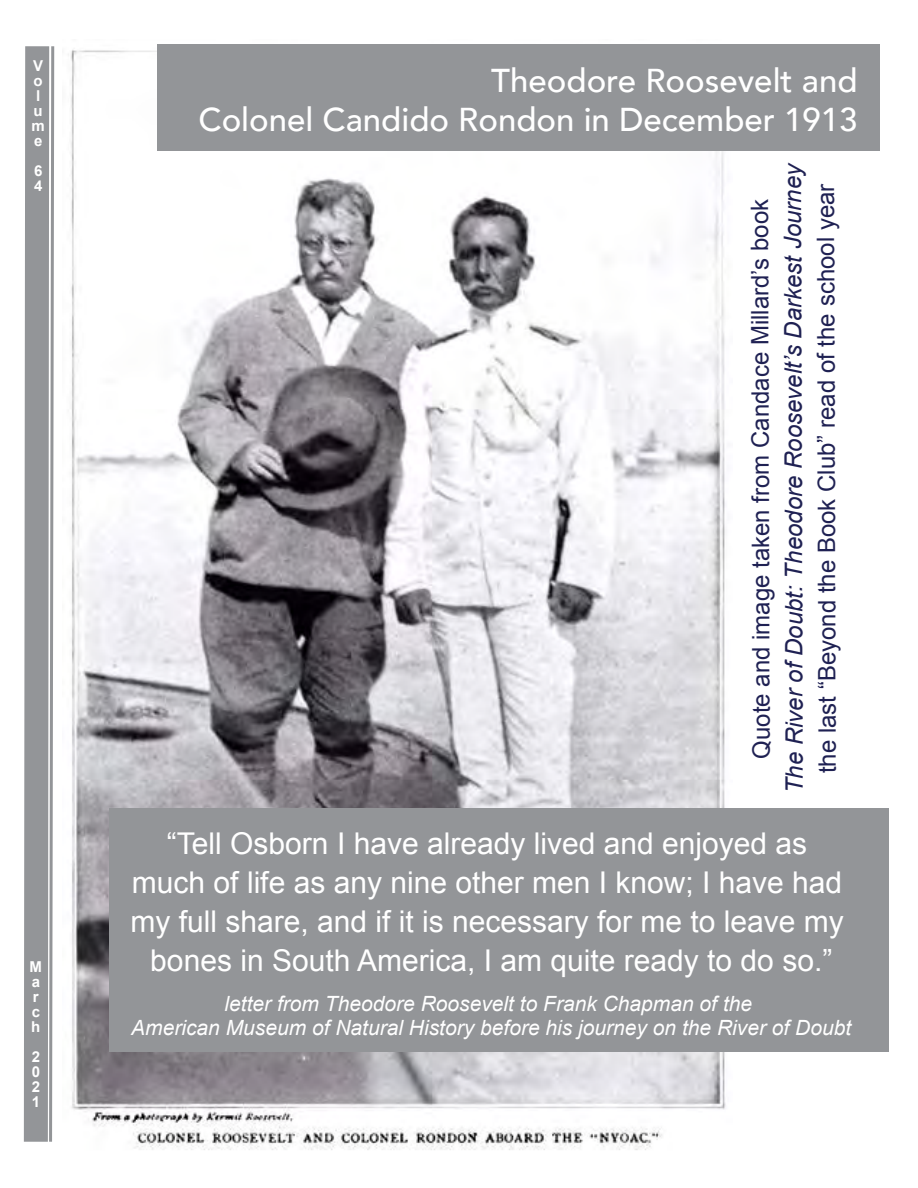
<style>
.page{position:relative;width:918px;height:1188px;background:#fff}
.page>*{position:absolute;margin:0;border:0;box-sizing:border-box;transform-origin:0 0}
.t1{font:500 33px/39.6px "Avenir";color:#fff;text-align:right}
.t2{font:30px/39px "Arial";color:#fff;text-align:center}
.t3{font:24px "Arial";letter-spacing:-.005em;color:#1f2153}
.t4{font:italic 24px "Arial";letter-spacing:-.005em;color:#1f2153}
.t5{font:italic 21px/24px "Arial";color:#fff;text-align:center}
.t6{font:700 15px/15px "Arial";color:#fff}
</style>
<div class="page">
<svg style="left:24px;top:46px;width:30px;height:1096px;background:#9e9fa2"></svg>
<img style="left:68px;top:50px;width:664px;height:1100px">
<div style="left:157px;top:44px;width:723px;height:106px;background:#939598"></div>
<div style="left:110px;top:808px;width:779px;height:244px;background:#939598"></div>
<p class="t6" style="left:32px;top:58px;width:15px;text-align:center">V o l u m e</p>
<p class="t6" style="left:34px;top:163px;width:10px">6<br>4</p>
<p class="t6" style="left:30px;top:960px;width:14px">M a r c h</p>
<p class="t6" style="left:32px;top:1050px;width:10px;text-align:justify">2<br>0<br>2<br>1</p>
<p class="t1" style="left:198px;top:58px;width:661px">Theodore Roosevelt and<br>Colonel Candido Rondon in December 1913</p>
<p class="t3" style="left:745px;top:759px;width:561px;rotate:-90deg">Quote and image taken from Candace Millard’s book</p>
<p class="t4" style="left:778px;top:793px;width:632px;rotate:-90deg">The River of Doubt: Theodore Roosevelt’s Darkest Journey</p>
<p class="t3" style="left:811px;top:773px;width:592px;rotate:-90deg">the last “Beyond the Book Club” read of the school year</p>
<p class="t2" style="left:130px;top:824px;width:715px">“Tell Osborn I have already lived and enjoyed as much of life as any nine other men I know; I have had my full share, and if it is necessary for me to leave my bones in South America, I am quite ready to do so.”</p>
<p class="t5" style="left:131px;top:992px;width:722px">letter from Theodore Roosevelt to Frank Chapman of the<br>American Museum of Natural History before his journey on the River of Doubt</p>
</div>
